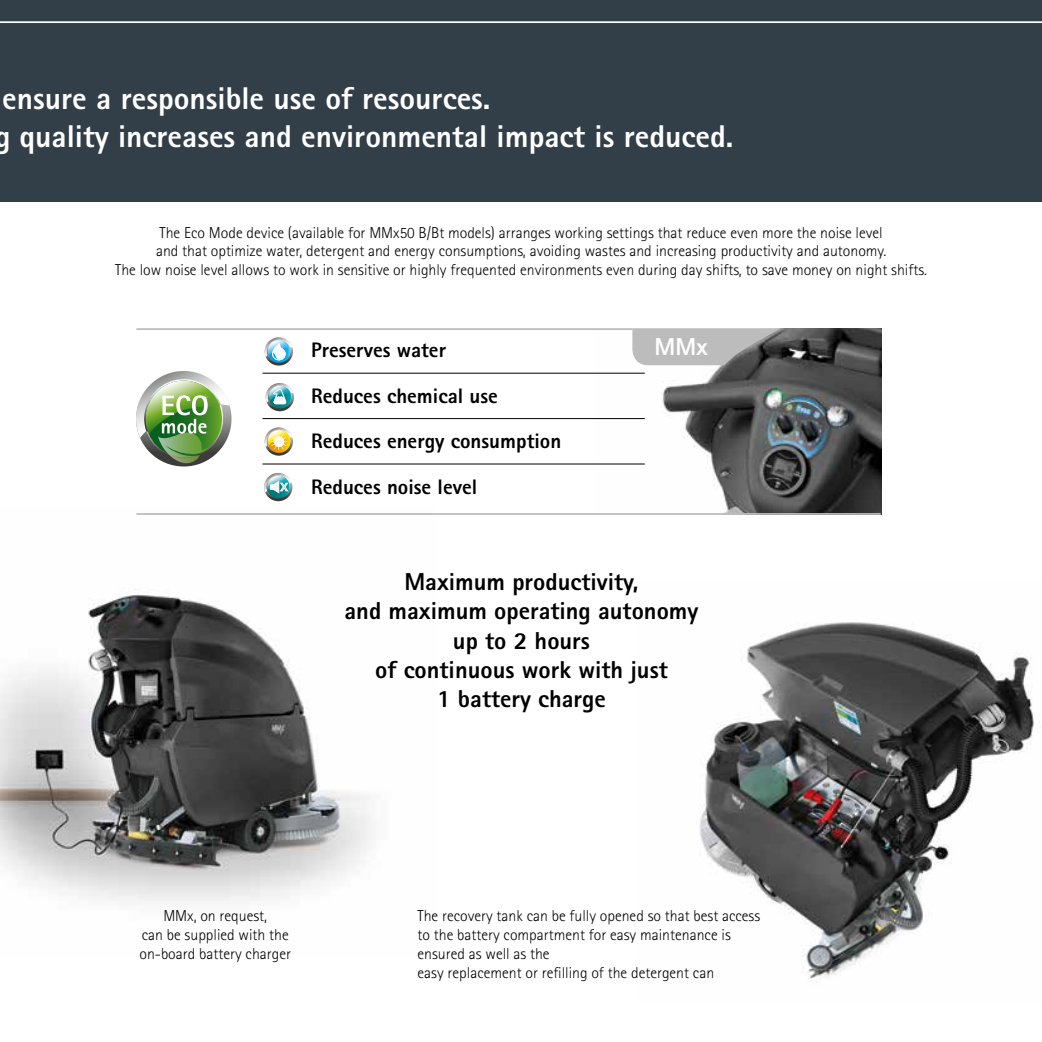
<style>
.page{position:relative;width:1042px;height:1042px;background:#fff}
.page>*{position:absolute;margin:0;border:0;box-sizing:border-box;transform-origin:0 0}
.t1{font:800 31.5px/37.8px "Rotis Sans Serif";color:#fff}
.t2{font:800 24.5px/29.4px "Rotis Sans Serif";color:#000;text-align:center}
.t3{font:800 24.5px "Rotis Sans Serif";color:#fff}
.t4{font:800 21px/45.5px "Rotis Sans Serif";color:#000}
.t5{font:300 15.75px/18.9px "Rotis Sans Serif";color:#000;text-align:center}
</style>
<div class="page">
<img style="left:594px;top:328px;width:288px;height:187px">
<img style="left:0;top:589px;width:371px;height:312px">
<svg style="left:632px;top:328px;width:149px;height:37px;background:#a7a7a7"></svg>
<div style="left:0;top:0;width:1042px;height:202px;background:#323e48"></div>
<div style="left:266px;top:383px;width:28px;height:28px;background:#3c3c3b;border-radius:14px"></div>
<svg style="left:266px;top:383px;width:27px;height:26px"></svg>
<svg style="left:264px;top:473px;width:28px;height:28px"></svg>
<svg style="left:265px;top:337px;width:28px;height:29px"></svg>
<svg style="left:265px;top:337px;width:27px;height:26px"></svg>
<svg style="left:265px;top:427px;width:28px;height:29px"></svg>
<svg style="left:265px;top:427px;width:27px;height:26px"></svg>
<svg style="left:136px;top:371px;width:94px;height:92px"></svg>
<img style="left:699px;top:622px;width:341px;height:361px">
<hr style="left:262px;top:373px;width:383px;height:1px;background:#000">
<hr style="left:262px;top:418px;width:383px;height:1px;background:#000">
<hr style="left:262px;top:464px;width:383px;height:1px;background:#000">
<hr style="left:136px;top:328px;width:496px;height:2px;background:#bcbcbc">
<hr style="left:136px;top:513px;width:745px;height:2px;background:#bcbcbc">
<h1 class="t1" style="left:-6px;top:79px;width:740px">ensure a responsible use of resources.<br>g quality increases and environmental impact is reduced.</h1>
<p class="t5" style="left:115px;top:223px;width:813px">The Eco Mode device (available for MMx50 B/Bt models) arranges working settings that reduce even more the noise level<br>and that optimize water, detergent and energy consumptions, avoiding wastes and increasing productivity and autonomy.<br>The low noise level allows to work in sensitive or highly frequented environments even during day shifts, to save money on night shifts.</p>
<h3 class="t4" style="left:311px;top:327px;width:252px">Preserves water<br>Reduces chemical use<br>Reduces energy consumption<br>Reduces noise level</h3>
<h2 class="t3" style="left:654px;top:331px;width:55px">MMx</h2>
<h2 class="t2" style="left:344px;top:566px;width:355px">Maximum productivity,<br>and maximum operating autonomy up to 2 hours<br>of continuous work with just<br>1 battery charge</h2>
<p class="t5" style="left:139px;top:906px;width:153px">MMx, on request,<br>can be supplied with the on-board battery charger</p>
<p class="t5" style="left:417px;top:906px;width:344px;text-align:left">The recovery tank can be fully opened so that best access to the battery compartment for easy maintenance is ensured as well as the<br>easy replacement or refilling of the detergent can</p>
</div>
